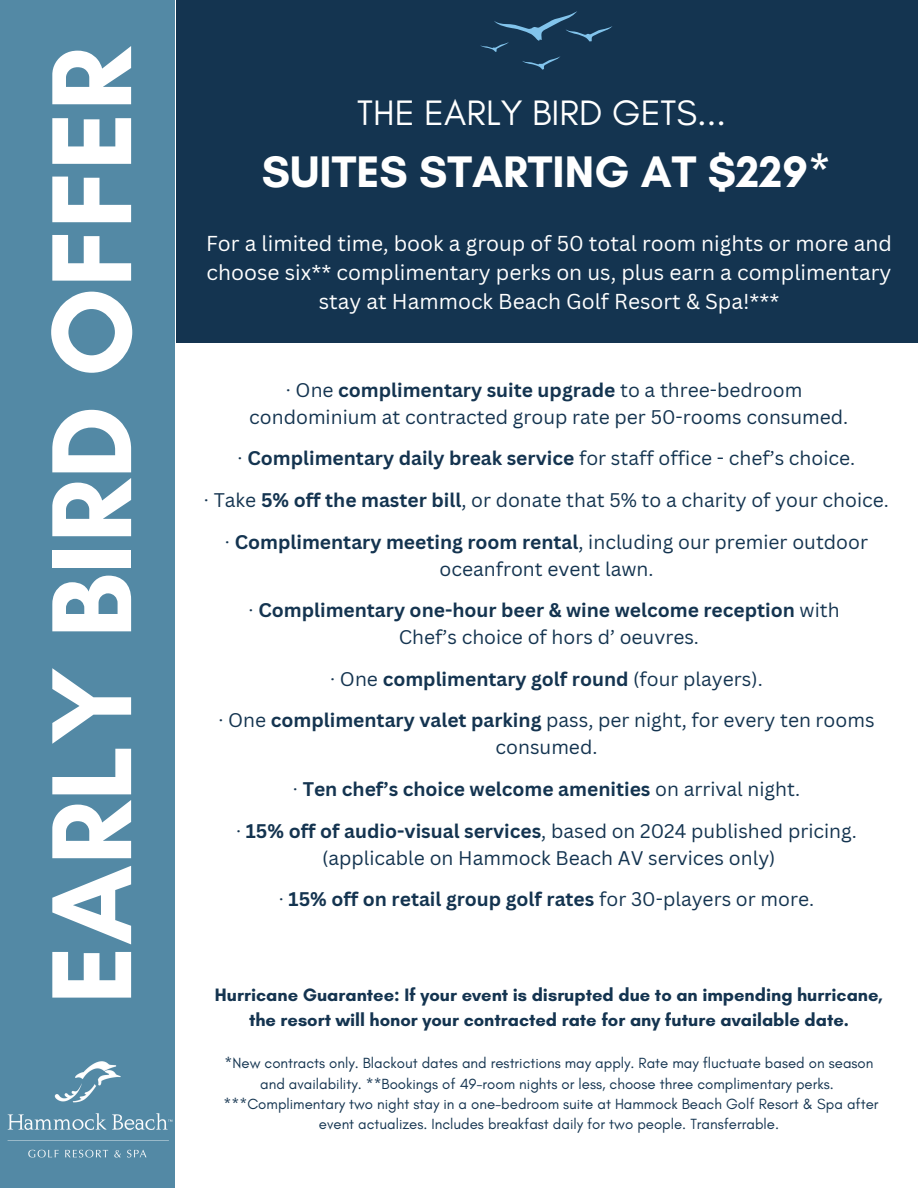
<style>
.page{position:relative;width:918px;height:1188px;background:#5389a5}
.page>*{position:absolute;margin:0;border:0;box-sizing:border-box;transform-origin:0 0}
.t1{font:700 115.8px "Glacial Indifference";color:#fff}
.t2{font:700 45px "Glacial Indifference";color:#fff}
.t3{font:36px "Glacial Indifference";color:#fff}
.t4{font:21px/29.2px "Canva Sans";color:#fff;text-align:center}
.t5{font:19.2px/26.8px "Canva Sans";color:#143450;text-align:center}
.t6{font:700 19.2px/26.8px "Canva Sans";color:#143450;text-align:center}
.t7{font:700 18.3px/24.8px "Glacial Indifference";color:#143450;text-align:center}
.t8{font:15px/20.2px "Glacial Indifference";color:#143450;text-align:center}
.s1{font-weight:700}
.s2{font-weight:400}
</style>
<div class="page">
<div style="left:176px;top:0;width:742px;height:1188px;background:#fff"></div>
<div style="left:176px;top:0;width:742px;height:343px;background:#143450"></div>
<svg style="left:480px;top:11px;width:132px;height:59px"></svg>
<img style="left:7px;top:1052px;width:169px;height:118px">
<h1 class="t1" style="left:21px;top:1005px;width:960px;rotate:-90deg">EARLY BIRD OFFER</h1>
<h4 class="t3" style="left:357px;top:91px;width:370px">THE EARLY BIRD GETS...</h4>
<h4 class="t2" style="left:262px;top:145px;width:571px">SUITES STARTING AT $229*</h4>
<h4 class="t4" style="left:206px;top:228px;width:687px">For a limited time, book a group of 50 total room nights or more and choose six** complimentary perks on us, plus earn a complimentary stay at Hammock Beach Golf Resort &amp; Spa!***</h4>
<p class="t5" style="left:249px;top:376px;width:601px">· One <span class="s1">complimentary suite upgrade</span> to a three-bedroom condominium at contracted group rate per 50-rooms consumed.</p>
<h3 class="t6" style="left:238px;top:444px;width:619px"><span class="s2">·</span> Complimentary daily break service <span class="s2">for staff office - chef’s choice.</span></h3>
<h2 class="t5" style="left:204px;top:486px;width:687px">· Take <span class="s1">5% off the master bill</span>, or donate that 5% to a charity of your choice.</h2>
<h4 class="t5" style="left:225px;top:528px;width:645px">· <span class="s1">Complimentary meeting room rental</span>, including our premier outdoor oceanfront event lawn.</h4>
<h4 class="t6" style="left:249px;top:596px;width:593px"><span class="s2">·</span> Complimentary one-hour beer &amp; wine welcome reception <span class="s2">with<br>Chef’s choice of hors d’ oeuvres.</span></h4>
<h4 class="t6" style="left:330px;top:665px;width:434px"><span class="s2">· One</span> complimentary golf round <span class="s2">(four players).</span></h4>
<h4 class="t5" style="left:218px;top:707px;width:658px">· One <span class="s1">complimentary valet parking</span> pass, per night, for every ten rooms consumed.</h4>
<h4 class="t6" style="left:293px;top:775px;width:509px"><span class="s2">·</span> Ten chef’s choice welcome amenities <span class="s2">on arrival night.</span></h4>
<h4 class="t5" style="left:236px;top:817px;width:622px">· <span class="s1">15% off of audio-visual services</span>, based on 2024 published pricing. (applicable on Hammock Beach AV services only)</h4>
<h4 class="t6" style="left:279px;top:885px;width:537px"><span class="s2">·</span> 15% off on retail group golf rates <span class="s2">for 30-players or more.</span></h4>
<h4 class="t7" style="left:215px;top:982px;width:670px">Hurricane Guarantee: If your event is disrupted due to an impending hurricane, the resort will honor your contracted rate for any future available date.</h4>
<h5 class="t8" style="left:225px;top:1053px;width:650px">*New contracts only. Blackout dates and restrictions may apply. Rate may fluctuate based on season and availability. **Bookings of 49-room nights or less, choose three complimentary perks.</h5>
<p class="t8" style="left:224px;top:1093px;width:656px">***Complimentary two night stay in a one-bedroom suite at Hammock Beach Golf Resort &amp; Spa after event actualizes. Includes breakfast daily for two people. Transferrable.</p>
</div>
